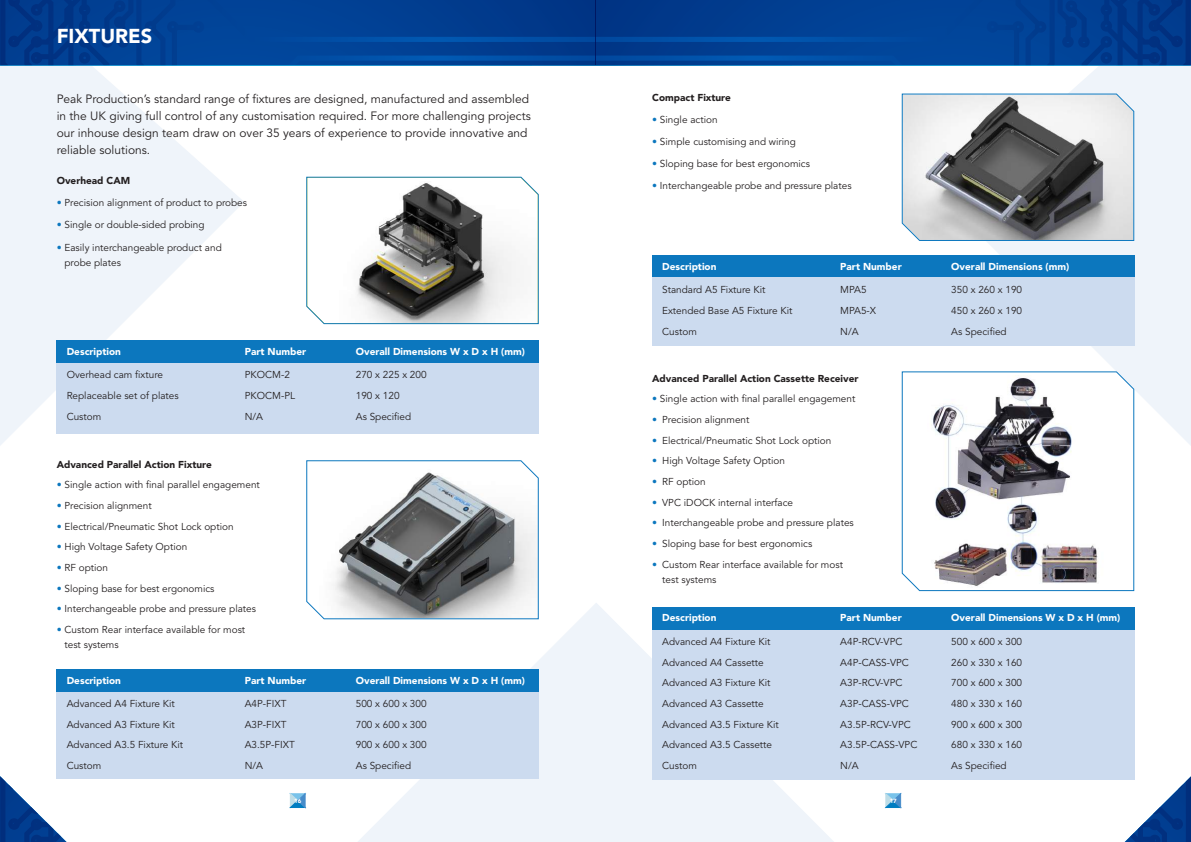
<style>
.page{position:relative;width:1191px;height:842px;background:#fff}
.page>*{position:absolute;margin:0;border:0;box-sizing:border-box;transform-origin:0 0}
.t1{font:900 20px "Avenir LT Std";color:#fff}
.t2{font:12px/17px "Avenir LT Std";color:#231f20}
.t3{font:10px/15px "Avenir LT Std";color:#231f20}
.t4{font:900 10px "Avenir LT Std";color:#fff}
.t5{font:900 10px "Avenir LT Std";color:#231f20}
.t6{font:900 6px "Avenir LT Std";color:#fff}
.s1{color:#0c77be}
</style>
<div class="page">
<svg style="left:886px;top:794px;width:14px;height:13px"></svg>
<svg style="left:946px;top:65px;width:245px;height:390px;fill:#eff4fa"></svg>
<svg style="left:358px;top:603px;width:476px;height:239px;fill:#eff4fa"></svg>
<svg style="left:0;top:65px;width:244px;height:380px;fill:#eff4fa"></svg>
<svg style="left:290px;top:794px;width:15px;height:13px"></svg>
<svg style="left:0;top:768px;width:67px;height:74px"></svg>
<svg style="left:1124px;top:768px;width:67px;height:74px"></svg>
<svg style="left:0;top:0;width:595px;height:65px;background:#003f93"></svg>
<svg style="left:595px;top:0;width:596px;height:65px;background:#003f92"></svg>
<div style="left:57px;top:669px;width:482px;height:110px;background:#ccdbef"></div>
<div style="left:652px;top:608px;width:482px;height:172px;background:#ccdbef"></div>
<div style="left:57px;top:340px;width:482px;height:23px;background:#0c77be"></div>
<div style="left:652px;top:255px;width:482px;height:23px;background:#0c77be"></div>
<div style="left:57px;top:363px;width:482px;height:71px;background:#ccdbef"></div>
<div style="left:652px;top:278px;width:482px;height:68px;background:#ccdbef"></div>
<svg style="left:901px;top:93px;width:233px;height:149px"></svg>
<div style="left:652px;top:607px;width:482px;height:22px;background:#0c77be"></div>
<svg style="left:901px;top:370px;width:233px;height:222px"></svg>
<div style="left:57px;top:669px;width:482px;height:23px;background:#0c77be"></div>
<svg style="left:306px;top:460px;width:233px;height:160px"></svg>
<svg style="left:306px;top:176px;width:233px;height:149px"></svg>
<h1 class="t1" style="left:57px;top:24px;width:97px">FIXTURES</h1>
<p class="t2" style="left:57px;top:90px;width:475px">Peak Production’s standard range of fixtures are designed, manufactured and assembled in the UK giving full control of any customisation required. For more challenging projects our inhouse design team draw on over 35 years of experience to provide innovative and reliable solutions.</p>
<p class="t5" style="left:652px;top:92px;width:80px">Compact Fixture</p>
<p class="t3" style="left:652px;top:113px;width:67px"><span class="s1">•</span> Single action</p>
<p class="t3" style="left:652px;top:135px;width:145px"><span class="s1">•</span> Simple customising and wiring</p>
<p class="t3" style="left:652px;top:157px;width:159px"><span class="s1">•</span> Sloping base for best ergonomics</p>
<p class="t3" style="left:652px;top:179px;width:201px"><span class="s1">•</span> Interchangeable probe and pressure plates</p>
<p class="t5" style="left:57px;top:175px;width:75px">Overhead CAM</p>
<p class="t3" style="left:57px;top:196px;width:192px"><span class="s1">•</span> Precision alignment of product to probes</p>
<p class="t3" style="left:57px;top:218px;width:149px"><span class="s1">•</span> Single or double-sided probing</p>
<p class="t3" style="left:64px;top:240px;width:159px;text-indent:-8px"><span class="s1">•</span> Easily interchangeable product and probe plates</p>
<p class="t4" style="left:662px;top:260px;width:56px">Description</p>
<p class="t4" style="left:840px;top:260px;width:63px">Part Number</p>
<p class="t4" style="left:951px;top:260px;width:119px">Overall Dimensions (mm)</p>
<p class="t3" style="left:662px;top:283px;width:105px">Standard A5 Fixture Kit</p>
<p class="t3" style="left:840px;top:283px;width:28px">MPA5</p>
<p class="t3" style="left:951px;top:283px;width:72px">350 x 260 x 190</p>
<p class="t3" style="left:662px;top:303px;width:132px">Extended Base A5 Fixture Kit</p>
<p class="t3" style="left:840px;top:303px;width:37px">MPA5-X</p>
<p class="t3" style="left:951px;top:303px;width:72px">450 x 260 x 190</p>
<p class="t3" style="left:662px;top:324px;width:36px">Custom</p>
<p class="t3" style="left:840px;top:324px;width:20px">N/A</p>
<p class="t3" style="left:951px;top:324px;width:57px">As Specified</p>
<p class="t4" style="left:67px;top:345px;width:56px">Description</p>
<p class="t4" style="left:245px;top:345px;width:63px">Part Number</p>
<p class="t4" style="left:356px;top:345px;width:171px">Overall Dimensions W x D x H (mm)</p>
<p class="t3" style="left:67px;top:368px;width:98px">Overhead cam fixture</p>
<p class="t3" style="left:245px;top:368px;width:47px">PKOCM-2</p>
<p class="t3" style="left:356px;top:368px;width:72px">270 x 225 x 200</p>
<p class="t3" style="left:67px;top:388px;width:114px">Replaceable set of plates</p>
<p class="t3" style="left:245px;top:388px;width:52px">PKOCM-PL</p>
<p class="t3" style="left:356px;top:388px;width:45px">190 x 120</p>
<p class="t3" style="left:67px;top:409px;width:36px">Custom</p>
<p class="t3" style="left:245px;top:409px;width:20px">N/A</p>
<p class="t3" style="left:356px;top:409px;width:57px">As Specified</p>
<p class="t5" style="left:57px;top:458px;width:157px">Advanced Parallel Action Fixture</p>
<p class="t3" style="left:57px;top:477px;width:205px"><span class="s1">•</span> Single action with final parallel engagement</p>
<p class="t3" style="left:57px;top:498px;width:96px"><span class="s1">•</span> Precision alignment</p>
<p class="t3" style="left:57px;top:519px;width:178px"><span class="s1">•</span> Electrical/Pneumatic Shot Lock option</p>
<p class="t3" style="left:57px;top:539px;width:132px"><span class="s1">•</span> High Voltage Safety Option</p>
<p class="t3" style="left:57px;top:560px;width:53px"><span class="s1">•</span> RF option</p>
<p class="t3" style="left:57px;top:581px;width:159px"><span class="s1">•</span> Sloping base for best ergonomics</p>
<p class="t3" style="left:57px;top:602px;width:201px"><span class="s1">•</span> Interchangeable probe and pressure plates</p>
<p class="t3" style="left:64px;top:622px;width:182px;text-indent:-8px"><span class="s1">•</span> Custom Rear interface available for most test systems</p>
<p class="t4" style="left:67px;top:674px;width:56px">Description</p>
<p class="t4" style="left:245px;top:674px;width:63px">Part Number</p>
<p class="t4" style="left:356px;top:674px;width:171px">Overall Dimensions W x D x H (mm)</p>
<p class="t3" style="left:67px;top:696px;width:110px">Advanced A4 Fixture Kit</p>
<p class="t3" style="left:245px;top:696px;width:43px">A4P-FIXT</p>
<p class="t3" style="left:356px;top:696px;width:72px">500 x 600 x 300</p>
<p class="t3" style="left:67px;top:717px;width:110px">Advanced A3 Fixture Kit</p>
<p class="t3" style="left:245px;top:717px;width:43px">A3P-FIXT</p>
<p class="t3" style="left:356px;top:717px;width:72px">700 x 600 x 300</p>
<p class="t3" style="left:67px;top:738px;width:118px">Advanced A3.5 Fixture Kit</p>
<p class="t3" style="left:245px;top:738px;width:52px">A3.5P-FIXT</p>
<p class="t3" style="left:356px;top:738px;width:72px">900 x 600 x 300</p>
<p class="t3" style="left:67px;top:758px;width:36px">Custom</p>
<p class="t3" style="left:245px;top:758px;width:20px">N/A</p>
<p class="t3" style="left:356px;top:758px;width:57px">As Specified</p>
<p class="t5" style="left:652px;top:372px;width:208px">Advanced Parallel Action Cassette Receiver</p>
<p class="t3" style="left:652px;top:392px;width:205px"><span class="s1">•</span> Single action with final parallel engagement</p>
<p class="t3" style="left:652px;top:412px;width:99px"><span class="s1">•</span> Precision alignment</p>
<p class="t3" style="left:652px;top:433px;width:181px"><span class="s1">•</span> Electrical/Pneumatic Shot Lock option</p>
<p class="t3" style="left:652px;top:454px;width:134px"><span class="s1">•</span> High Voltage Safety Option</p>
<p class="t3" style="left:652px;top:474px;width:55px"><span class="s1">•</span> RF option</p>
<p class="t3" style="left:652px;top:495px;width:142px"><span class="s1">•</span> VPC iDOCK internal interface</p>
<p class="t3" style="left:652px;top:516px;width:203px"><span class="s1">•</span> Interchangeable probe and pressure plates</p>
<p class="t3" style="left:652px;top:536px;width:161px"><span class="s1">•</span> Sloping base for best ergonomics</p>
<p class="t3" style="left:662px;top:557px;width:182px;text-indent:-10px"><span class="s1">•</span> Custom Rear interface available for most test systems</p>
<p class="t4" style="left:662px;top:612px;width:56px">Description</p>
<p class="t4" style="left:840px;top:612px;width:63px">Part Number</p>
<p class="t4" style="left:951px;top:612px;width:171px">Overall Dimensions W x D x H (mm)</p>
<p class="t3" style="left:662px;top:634px;width:110px">Advanced A4 Fixture Kit</p>
<p class="t3" style="left:840px;top:634px;width:64px">A4P-RCV-VPC</p>
<p class="t3" style="left:951px;top:634px;width:72px">500 x 600 x 300</p>
<p class="t3" style="left:662px;top:655px;width:103px">Advanced A4 Cassette</p>
<p class="t3" style="left:840px;top:655px;width:70px">A4P-CASS-VPC</p>
<p class="t3" style="left:951px;top:655px;width:72px">260 x 330 x 160</p>
<p class="t3" style="left:662px;top:675px;width:110px">Advanced A3 Fixture Kit</p>
<p class="t3" style="left:840px;top:675px;width:64px">A3P-RCV-VPC</p>
<p class="t3" style="left:951px;top:675px;width:72px">700 x 600 x 300</p>
<p class="t3" style="left:662px;top:696px;width:103px">Advanced A3 Cassette</p>
<p class="t3" style="left:840px;top:696px;width:70px">A3P-CASS-VPC</p>
<p class="t3" style="left:951px;top:696px;width:72px">480 x 330 x 160</p>
<p class="t3" style="left:662px;top:717px;width:118px">Advanced A3.5 Fixture Kit</p>
<p class="t3" style="left:840px;top:717px;width:72px">A3.5P-RCV-VPC</p>
<p class="t3" style="left:951px;top:717px;width:72px">900 x 600 x 300</p>
<p class="t3" style="left:662px;top:737px;width:111px">Advanced A3.5 Cassette</p>
<p class="t3" style="left:840px;top:737px;width:79px">A3.5P-CASS-VPC</p>
<p class="t3" style="left:951px;top:737px;width:72px">680 x 330 x 160</p>
<p class="t3" style="left:662px;top:758px;width:36px">Custom</p>
<p class="t3" style="left:840px;top:758px;width:20px">N/A</p>
<p class="t3" style="left:951px;top:758px;width:57px">As Specified</p>
<p class="t6" style="left:294px;top:797px;width:9px">16</p>
<p class="t6" style="left:889px;top:797px;width:9px">17</p>
</div>
